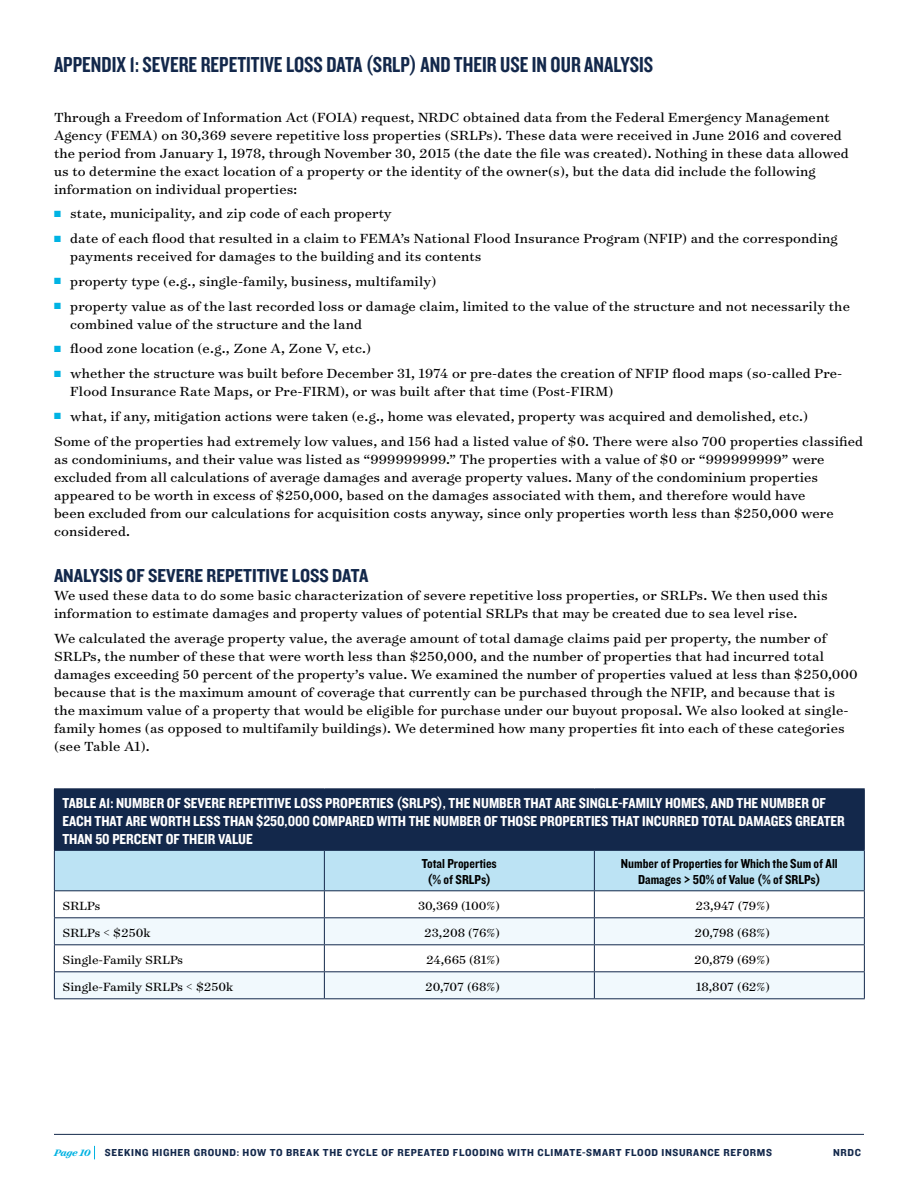
<style>
.page{position:relative;width:918px;height:1188px;background:#fff}
.page>*{position:absolute;margin:0;border:0;box-sizing:border-box;transform-origin:0 0}
.t1{font:22.5px "Knockout 49 Liteweight";color:#13284b}
.t2{font:19.5px "Knockout 50 Welterweight";color:#13284b}
.t3{font:15px/18px "Surveyor Text";letter-spacing:.01em;color:#000}
.t4{font:15px/18px "Knockout 50 Welterweight";color:#fff}
.t5{font:13.5px "Surveyor Text";color:#000}
.t6{font:13.5px/16.2px "Knockout 50 Welterweight";color:#000;text-align:center}
.t7{font:10.5px "Knockout 51 Middleweight";letter-spacing:.06em;color:#13284b}
.t8{font:italic 700 10.5px "Surveyor Text";letter-spacing:-.025em;color:#00b2e2}
.s1{color:#00b3e3}
</style>
<div class="page">
<hr style="left:54px;top:1134px;width:810px;height:1px;background:#13284b">
<svg style="left:94px;top:1146px;width:1px;height:13px"></svg>
<div style="left:54px;top:789px;width:810px;height:61px;background:#13284b"></div>
<hr style="left:54px;top:788px;width:270px;height:1px;background:#13284b">
<hr style="left:324px;top:788px;width:270px;height:1px;background:#13284b">
<hr style="left:594px;top:788px;width:271px;height:1px;background:#13284b">
<hr style="left:864px;top:789px;width:1px;height:61px;background:#13284b">
<svg style="left:54px;top:850px;width:811px;height:148px"></svg>
<hr style="left:54px;top:998px;width:270px;height:1px;background:#13284b">
<hr style="left:324px;top:998px;width:270px;height:1px;background:#13284b">
<hr style="left:594px;top:998px;width:271px;height:1px;background:#13284b">
<h1 class="t1" style="left:54px;top:50px;width:601px">APPENDIX 1: SEVERE REPETITIVE LOSS DATA (SRLP) AND THEIR USE IN OUR ANALYSIS</h1>
<p class="t3" style="left:54px;top:107px;width:796px">Through a Freedom of Information Act (FOIA) request, NRDC obtained data from the Federal Emergency Management Agency (FEMA) on 30,369 severe repetitive loss properties (SRLPs). These data were received in June 2016 and covered the period from January 1, 1978, through November 30, 2015 (the date the file was created). Nothing in these data allowed us to determine the exact location of a property or the identity of the owner(s), but the data did include the following information on individual properties:</p>
<p class="t3" style="left:54px;top:204px;width:339px"><span class="s1">■</span> state, municipality, and zip code of each property</p>
<p class="t3" style="left:70px;top:229px;width:769px;text-indent:-16px"><span class="s1">■</span> date of each flood that resulted in a claim to FEMA’s National Flood Insurance Program (NFIP) and the corresponding payments received for damages to the building and its contents</p>
<p class="t3" style="left:54px;top:272px;width:384px"><span class="s1">■</span> property type (e.g., single-family, business, multifamily)</p>
<p class="t3" style="left:70px;top:296px;width:781px;text-indent:-16px"><span class="s1">■</span> property value as of the last recorded loss or damage claim, limited to the value of the structure and not necessarily the combined value of the structure and the land</p>
<p class="t3" style="left:54px;top:339px;width:319px"><span class="s1">■</span> flood zone location (e.g., Zone A, Zone V, etc.)</p>
<p class="t3" style="left:70px;top:364px;width:774px;text-indent:-16px"><span class="s1">■</span> whether the structure was built before December 31, 1974 or pre-dates the creation of NFIP flood maps (so-called Pre-<br>Flood Insurance Rate Maps, or Pre-FIRM), or was built after that time (Post-FIRM)</p>
<p class="t3" style="left:54px;top:403px;width:811px;line-height:24.8px"><span class="s1">■</span> what, if any, mitigation actions were taken (e.g., home was elevated, property was acquired and demolished, etc.)<br>Some of the properties had extremely low values, and 156 had a listed value of $0. There were also 700 properties classified</p>
<p class="t3" style="left:54px;top:449px;width:781px">as condominiums, and their value was listed as “999999999.” The properties with a value of $0 or “999999999” were excluded from all calculations of average damages and average property values. Many of the condominium properties appeared to be worth in excess of $250,000, based on the damages associated with them, and therefore would have been excluded from our calculations for acquisition costs anyway, since only properties worth less than $250,000 were considered.</p>
<h2 class="t2" style="left:54px;top:563px;width:316px">ANALYSIS OF SEVERE REPETITIVE LOSS DATA</h2>
<p class="t3" style="left:54px;top:586px;width:775px">We used these data to do some basic characterization of severe repetitive loss properties, or SRLPs. We then used this information to estimate damages and property values of potential SRLPs that may be created due to sea level rise.</p>
<p class="t3" style="left:54px;top:629px;width:805px">We calculated the average property value, the average amount of total damage claims paid per property, the number of SRLPs, the number of these that were worth less than $250,000, and the number of properties that had incurred total damages exceeding 50 percent of the property’s value. We examined the number of properties valued at less than $250,000 because that is the maximum amount of coverage that currently can be purchased through the NFIP, and because that is the maximum value of a property that would be eligible for purchase under our buyout proposal. We also looked at single&shy;family homes (as opposed to multifamily buildings). We determined how many properties fit into each of these categories (see Table A1).</p>
<p class="t4" style="left:62px;top:793px;width:784px">TABLE A1: NUMBER OF SEVERE REPETITIVE LOSS PROPERTIES (SRLPS), THE NUMBER THAT ARE SINGLE-FAMILY HOMES, AND THE NUMBER OF<br>EACH THAT ARE WORTH LESS THAN $250,000 COMPARED WITH THE NUMBER OF THOSE PROPERTIES THAT INCURRED TOTAL DAMAGES GREATER<br>THAN 50 PERCENT OF THEIR VALUE</p>
<p class="t6" style="left:422px;top:855px;width:76px">Total Properties (% of SRLPs)</p>
<p class="t6" style="left:621px;top:855px;width:218px">Number of Properties for Which the Sum of All<br>Damages &gt; 50% of Value (% of SRLPs)</p>
<p class="t5" style="left:62px;top:897px;width:40px">SRLPs</p>
<p class="t5" style="left:418px;top:897px;width:83px">30,369 (100%)</p>
<p class="t5" style="left:696px;top:897px;width:76px">23,947 (79%)</p>
<p class="t5" style="left:62px;top:924px;width:89px">SRLPs &lt; $250k</p>
<p class="t5" style="left:424px;top:924px;width:77px">23,208 (76%)</p>
<p class="t5" style="left:694px;top:924px;width:77px">20,798 (68%)</p>
<p class="t5" style="left:62px;top:951px;width:122px">Single-Family SRLPs</p>
<p class="t5" style="left:426px;top:951px;width:75px">24,665 (81%)</p>
<p class="t5" style="left:694px;top:951px;width:77px">20,879 (69%)</p>
<p class="t5" style="left:62px;top:978px;width:172px">Single-Family SRLPs &lt; $250k</p>
<p class="t5" style="left:425px;top:978px;width:76px">20,707 (68%)</p>
<p class="t5" style="left:696px;top:978px;width:75px">18,807 (62%)</p>
<p class="t8" style="left:54px;top:1146px;width:38px">Page 10</p>
<p class="t7" style="left:105px;top:1146px;width:669px">SEEKING HIGHER GROUND: HOW TO BREAK THE CYCLE OF REPEATED FLOODING WITH CLIMATE-SMART FLOOD INSURANCE REFORMS</p>
<p class="t7" style="left:833px;top:1146px;width:29px">NRDC</p>
</div>
